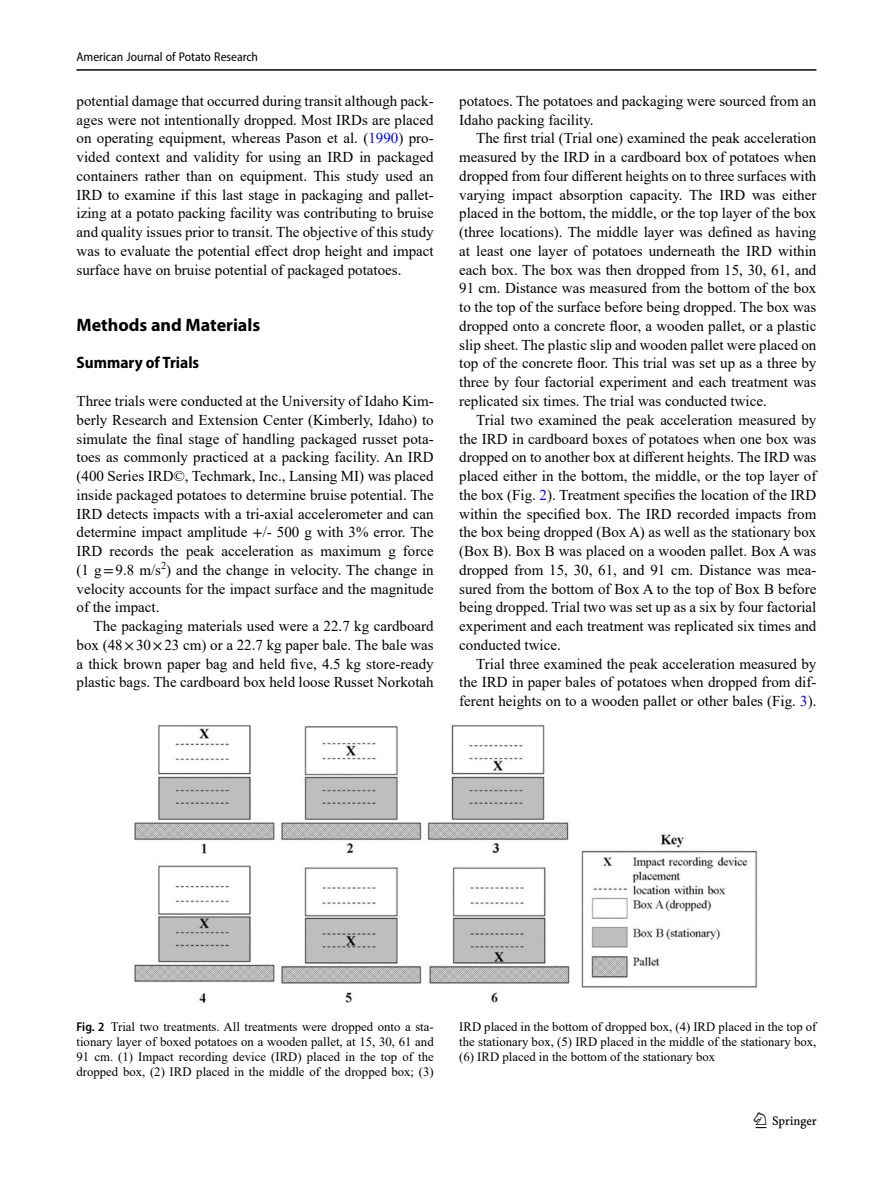
<style>
.page{position:relative;width:893px;height:1187px;background:#fff}
.page>*{position:absolute;margin:0;border:0;box-sizing:border-box;transform-origin:0 0}
.t1{font:22.5px "Springnew";color:#000}
.Head_1{font:700 18px "Myriad Pro";color:#000}
.Head_2_After_1{font:700 semi-condensed 16.5px "Myriad Pro";color:#000}
.Body_Text_Indent{font:15px/18.8px "Times New Roman";color:#000;text-align:justify}
.Body_Text{font:15px/18.8px "Times New Roman";color:#000;text-align:justify}
.Figure_Caption{font:12.75px/15px "Times New Roman";color:#000;text-align:justify}
.t2{font:semi-condensed 12.75px "Myriad Pro";color:#000}
.s1{color:#00f}
.s2{font-family:"STIX"}
.s3{font-family:"Myriad Pro";font-weight:600;font-stretch:semi-condensed}
</style>
<div class="page">
<hr style="left:77px;top:69px;width:739px;height:2px;background:#000">
<img style="left:135px;top:725px;width:623px;height:278px">
<p class="t2" style="left:77px;top:49px;width:183px">American Journal of Potato Research</p>
<p class="Body_Text_Indent" style="left:77px;top:91px;width:359px">potential damage that occurred during transit although pack&shy;ages were not intentionally dropped. Most IRDs are placed on operating equipment, whereas Pason et al. (<span class="s1">1990</span>) pro&shy;vided context and validity for using an IRD in packaged containers rather than on equipment. This study used an IRD to examine if this last stage in packaging and pallet&shy;izing at a potato packing facility was contributing to bruise and quality issues prior to transit. The objective of this study was to evaluate the potential effect drop height and impact surface have on bruise potential of packaged potatoes.</p>
<p class="Head_1" style="left:77px;top:313px;width:185px">Methods and Materials</p>
<p class="Head_2_After_1" style="left:77px;top:352px;width:124px">Summary of Trials</p>
<p class="Body_Text" style="left:77px;top:391px;width:359px">Three trials were conducted at the University of Idaho Kim&shy;berly Research and Extension Center (Kimberly, Idaho) to simulate the final stage of handling packaged russet pota&shy;toes as commonly practiced at a packing facility. An IRD (400 Series IRD©, Techmark, Inc., Lansing MI) was placed inside packaged potatoes to determine bruise potential. The IRD detects impacts with a tri-axial accelerometer and can determine impact amplitude <span class="s2">+</span>/- 500 g with 3% error. The IRD records the peak acceleration as maximum g force (1 g<span class="s2">=</span>9.8 m/s<sup>2</sup>) and the change in velocity. The change in velocity accounts for the impact surface and the magnitude of the impact.</p>
<p class="Body_Text_Indent" style="left:77px;top:616px;width:359px;text-indent:17px">The packaging materials used were a 22.7 kg cardboard box (48<span class="s2">×</span>30<span class="s2">×</span>23 cm) or a 22.7 kg paper bale. The bale was a thick brown paper bag and held five, 4.5 kg store-ready plastic bags. The cardboard box held loose Russet Norkotah</p>
<p class="Body_Text_Indent" style="left:459px;top:91px;width:359px">potatoes. The potatoes and packaging were sourced from an<br>Idaho packing facility.</p>
<p class="Body_Text_Indent" style="left:459px;top:128px;width:359px;text-indent:17px">The first trial (Trial one) examined the peak acceleration measured by the IRD in a cardboard box of potatoes when dropped from four different heights on to three surfaces with varying impact absorption capacity. The IRD was either placed in the bottom, the middle, or the top layer of the box (three locations). The middle layer was defined as having at least one layer of potatoes underneath the IRD within each box. The box was then dropped from 15, 30, 61, and 91 cm. Distance was measured from the bottom of the box to the top of the surface before being dropped. The box was dropped onto a concrete floor, a wooden pallet, or a plastic slip sheet. The plastic slip and wooden pallet were placed on top of the concrete floor. This trial was set up as a three by three by four factorial experiment and each treatment was replicated six times. The trial was conducted twice.</p>
<p class="Body_Text_Indent" style="left:459px;top:410px;width:359px;text-indent:17px">Trial two examined the peak acceleration measured by the IRD in cardboard boxes of potatoes when one box was dropped on to another box at different heights. The IRD was placed either in the bottom, the middle, or the top layer of the box (Fig. <span class="s1">2</span>). Treatment specifies the location of the IRD within the specified box. The IRD recorded impacts from the box being dropped (Box A) as well as the stationary box (Box B). Box B was placed on a wooden pallet. Box A was dropped from 15, 30, 61, and 91 cm. Distance was mea&shy;sured from the bottom of Box A to the top of Box B before being dropped. Trial two was set up as a six by four factorial experiment and each treatment was replicated six times and conducted twice.</p>
<p class="Body_Text_Indent" style="left:459px;top:653px;width:359px;text-indent:17px">Trial three examined the peak acceleration measured by the IRD in paper bales of potatoes when dropped from dif&shy;ferent heights on to a wooden pallet or other bales (Fig. <span class="s1">3</span>).</p>
<p class="Figure_Caption" style="left:77px;top:1018px;width:359px"><span class="s3">Fig. 2</span> Trial two treatments. All treatments were dropped onto a sta&shy;tionary layer of boxed potatoes on a wooden pallet, at 15, 30, 61 and 91 cm. (1) Impact recording device (IRD) placed in the top of the dropped box, (2) IRD placed in the middle of the dropped box; (3)</p>
<p class="Figure_Caption" style="left:459px;top:1018px;width:359px">IRD placed in the bottom of dropped box, (4) IRD placed in the top of the stationary box, (5) IRD placed in the middle of the stationary box, (6) IRD placed in the bottom of the stationary box</p>
<h1 class="t1" style="left:756px;top:1107px;width:63px">1 3</h1>
</div>
